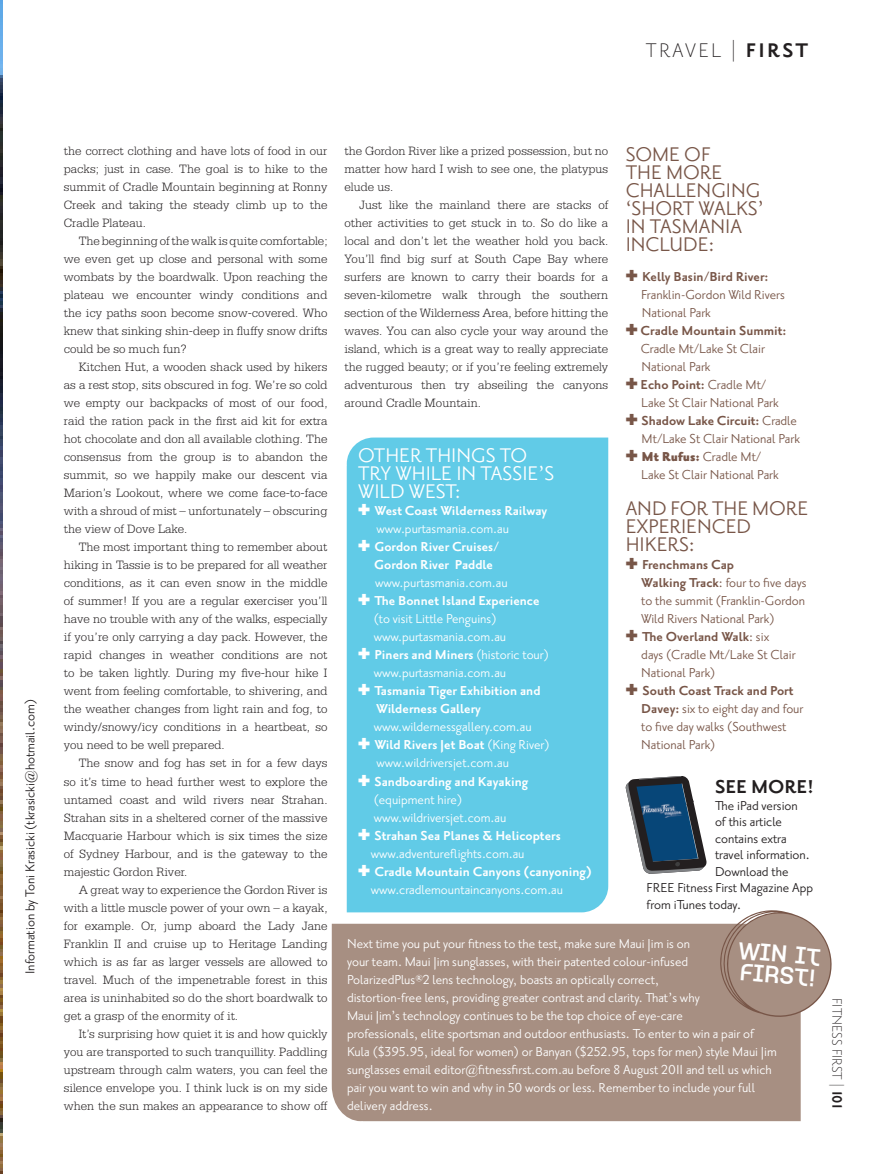
<style>
.page{position:relative;width:872px;height:1174px;background:#fff}
.page>*{position:absolute;margin:0;border:0;box-sizing:border-box;transform-origin:0 0}
.Box_Subhead{font:24px/18px "Priori Sans OT";color:#785648}
.Box_Subhead-2{font:24px/18px "Priori Sans OT";color:#fff}
.t1{font:300 24px "Priori Sans OT";letter-spacing:.1em;color:#231f20}
.circle{font:600 24px "Idealista";color:#fff}
.Breakout_Text{font:700 22.65px "Priori Sans OT";color:#231f20}
.t2{font:300 16.5px "Priori Sans OT";color:#231f20}
.Breakout_Text-2{font:15.75px/18px "Priori Sans OT";color:#fff}
.Breakout_Text-3{font:15.75px/18px "Priori Sans OT";color:#785648}
.Breakout_Text-4{font:700 15.75px/18px "Priori Sans OT";color:#fff}
.Breakout_Text-5{font:15.75px "Priori Sans OT";color:#231f20}
.Body_Copy{font:300 12.75px/18px "Serifa Std";color:#231f20;text-align:justify}
.s1{font-weight:700}
.s2{font-weight:900}
.s3{font-weight:400}
</style>
<div class="page">
<div style="left:347px;top:437px;width:261px;height:475px;background:#61cbe7"></div>
<img style="left:0;top:0;width:2px;height:1174px">
<svg style="left:625px;top:776px;width:82px;height:98px"></svg>
<div style="left:332px;top:923px;width:468px;height:198px;background:#a78f82"></div>
<svg style="left:715px;top:910px;width:117px;height:112px;background:#b09b90"></svg>
<p class="t1" style="left:645px;top:39px;width:164px">TRAVEL | <span class="s1">FIRST</span></p>
<p class="Breakout_Text-5" style="left:23px;top:974px;width:276px;rotate:-90deg">Information by Toni Krasicki (tkrasicki@hotmail.com)</p>
<p class="Body_Copy" style="left:64px;top:142px;width:265px">the correct clothing and have lots of food in our packs; just in case. The goal is to hike to the summit of Cradle Mountain beginning at Ronny Creek and taking the steady climb up to the Cradle Plateau.</p>
<p class="Body_Copy" style="left:64px;top:232px;width:265px;text-indent:15px">The beginning of the walk is quite comfortable; we even get up close and personal with some wombats by the boardwalk. Upon reaching the plateau we encounter windy conditions and the icy paths soon become snow-covered. Who knew that sinking shin-deep in fluffy snow drifts could be so much fun?</p>
<p class="Body_Copy" style="left:64px;top:358px;width:265px;text-indent:15px">Kitchen Hut, a wooden shack used by hikers as a rest stop, sits obscured in fog. We’re so cold we empty our backpacks of most of our food, raid the ration pack in the first aid kit for extra hot chocolate and don all available clothing. The consensus from the group is to abandon the summit, so we happily make our descent via Marion’s Lookout, where we come face-to-face with a shroud of mist – unfortunately – obscuring the view of Dove Lake.</p>
<p class="Body_Copy" style="left:64px;top:538px;width:265px;text-indent:15px">The most important thing to remember about hiking in Tassie is to be prepared for all weather conditions, as it can even snow in the middle of summer! If you are a regular exerciser you’ll have no trouble with any of the walks, especially if you’re only carrying a day pack. However, the rapid changes in weather conditions are not to be taken lightly. During my five-hour hike I went from feeling comfortable, to shivering, and the weather changes from light rain and fog, to windy/snowy/icy conditions in a heartbeat, so you need to be well prepared.</p>
<p class="Body_Copy" style="left:64px;top:754px;width:265px;text-indent:15px">The snow and fog has set in for a few days so it’s time to head further west to explore the untamed coast and wild rivers near Strahan.<br>Strahan sits in a sheltered corner of the massive Macquarie Harbour which is six times the size of Sydney Harbour, and is the gateway to the majestic Gordon River.</p>
<p class="Body_Copy" style="left:64px;top:880px;width:265px;text-indent:15px">A great way to experience the Gordon River is with a little muscle power of your own – a kayak, for example. Or, jump aboard the Lady Jane Franklin II and cruise up to Heritage Landing which is as far as larger vessels are allowed to travel. Much of the impenetrable forest in this area is uninhabited so do the short boardwalk to get a grasp of the enormity of it.</p>
<p class="Body_Copy" style="left:64px;top:1024px;width:265px;text-indent:15px">It’s surprising how quiet it is and how quickly you are transported to such tranquillity. Paddling upstream through calm waters, you can feel the silence envelope you. I think luck is on my side when the sun makes an appearance to show off</p>
<p class="Body_Copy" style="left:344px;top:142px;width:265px">the Gordon River like a prized possession, but no matter how hard I wish to see one, the platypus elude us.</p>
<p class="Body_Copy" style="left:344px;top:196px;width:265px;text-indent:15px">Just like the mainland there are stacks of other activities to get stuck in to. So do like a local and don’t let the weather hold you back.<br>You’ll find big surf at South Cape Bay where surfers are known to carry their boards for a seven-kilometre walk through the southern section of the Wilderness Area, before hitting the waves. You can also cycle your way around the island, which is a great way to really appreciate the rugged beauty; or if you’re feeling extremely adventurous then try abseiling the canyons around Cradle Mountain.</p>
<p class="Box_Subhead" style="left:625px;top:147px;width:140px">SOME OF<br>THE MORE<br>CHALLENGING ‘SHORT WALKS’<br>IN TASMANIA<br>INCLUDE:</p>
<p class="Breakout_Text-3" style="left:641px;top:269px;width:145px;text-indent:-16px">✚ <span class="s1">Kelly Basin/Bird River:<br></span>Franklin-Gordon Wild Rivers<br>National Park</p>
<p class="Breakout_Text-3" style="left:640px;top:323px;width:147px;text-indent:-15px">✚ <span class="s1">Cradle Mountain Summit:<br></span>Cradle Mt/Lake St Clair<br>National Park</p>
<p class="Breakout_Text-3" style="left:641px;top:377px;width:139px;text-indent:-16px">✚ <span class="s1">Echo Point:</span> Cradle Mt/<br>Lake St Clair National Park</p>
<p class="Breakout_Text-3" style="left:625px;top:413px;width:176px;text-align:right">✚ <span class="s1">Shadow Lake Circuit:</span> Cradle<br>Mt/Lake St Clair National Park</p>
<p class="Breakout_Text-3" style="left:641px;top:449px;width:139px;text-indent:-16px">✚ <span class="s2">Mt Rufus:</span> Cradle Mt/<br>Lake St Clair National Park</p>
<p class="Box_Subhead" style="left:625px;top:501px;width:184px">AND FOR THE MORE<br>EXPERIENCED<br>HIKERS:</p>
<p class="Breakout_Text-3" style="left:641px;top:557px;width:167px;text-indent:-16px">✚ <span class="s1">Frenchmans Cap<br>Walking Track</span>: four to five days to the summit (Franklin-Gordon<br>Wild Rivers National Park)</p>
<p class="Breakout_Text-3" style="left:641px;top:629px;width:156px;text-indent:-16px">✚ <span class="s1">The Overland Walk</span>: six<br>days (Cradle Mt/Lake St Clair<br>National Park)</p>
<p class="Breakout_Text-3" style="left:641px;top:683px;width:164px;text-indent:-16px">✚ <span class="s1">South Coast Track and Port<br>Davey:</span> six to eight day and four to five day walks (Southwest</p>
<p class="Breakout_Text-3" style="left:641px;top:737px;width:76px">National Park)</p>
<p class="Box_Subhead-2" style="left:358px;top:448px;width:198px">OTHER THINGS TO<br>TRY WHILE IN TASSIE’S<br>WILD WEST:</p>
<p class="Breakout_Text-4" style="left:376px;top:503px;width:172px;text-indent:-18px">✚ West Coast Wilderness Railway <span class="s3">www.purtasmania.com.au</span></p>
<p class="Breakout_Text-4" style="left:374px;top:539px;width:126px;text-indent:-16px">✚ Gordon River Cruises/<br>Gordon River Paddle</p>
<p class="Breakout_Text-2" style="left:375px;top:575px;width:134px">www.purtasmania.com.au</p>
<p class="Breakout_Text-2" style="left:374px;top:593px;width:167px;text-indent:-16px">✚ <span class="s1">The Bonnet Island Experience </span>(to visit Little Penguins) www.purtasmania.com.au</p>
<p class="Breakout_Text-4" style="left:358px;top:647px;width:192px">✚ Piners and Miners <span class="s3">(historic tour)</span></p>
<p class="Breakout_Text-2" style="left:374px;top:665px;width:134px">www.purtasmania.com.au</p>
<p class="Breakout_Text-4" style="left:374px;top:683px;width:168px;text-indent:-16px">✚ Tasmania Tiger Exhibition and<br>Wilderness Gallery <span class="s3">www.wildernessgallery.com.au</span></p>
<p class="Breakout_Text-4" style="left:358px;top:737px;width:193px">✚ Wild Rivers Jet Boat <span class="s3">(King River)</span></p>
<p class="Breakout_Text-2" style="left:376px;top:755px;width:134px">www.wildriversjet.com.au</p>
<p class="Breakout_Text-4" style="left:358px;top:773px;width:172px">✚ Sandboarding and Kayaking</p>
<p class="Breakout_Text-2" style="left:374px;top:791px;width:134px">(equipment hire) www.wildriversjet.com.au</p>
<p class="Breakout_Text-4" style="left:358px;top:827px;width:204px">✚ Strahan Sea Planes &amp; Helicopters</p>
<p class="Breakout_Text-2" style="left:371px;top:845px;width:155px">www.adventureflights.com.au</p>
<p class="Breakout_Text-4" style="left:358px;top:863px;width:235px">✚ Cradle Mountain Canyons (canyoning)</p>
<p class="Breakout_Text-2" style="left:371px;top:881px;width:194px">www.cradlemountaincanyons.com.au</p>
<p class="Breakout_Text" style="left:715px;top:776px;width:101px">SEE MORE!</p>
<p class="Breakout_Text-5" style="left:715px;top:798px;width:84px">The iPad version</p>
<p class="Breakout_Text-5" style="left:715px;top:814px;width:68px">of this article</p>
<p class="Breakout_Text-5" style="left:715px;top:831px;width:73px">contains extra</p>
<p class="Breakout_Text-5" style="left:715px;top:847px;width:96px">travel information.</p>
<p class="Breakout_Text-5" style="left:715px;top:864px;width:75px">Download the</p>
<p class="Breakout_Text-5" style="left:646px;top:880px;width:168px">FREE Fitness First Magazine App</p>
<p class="Breakout_Text-5" style="left:646px;top:897px;width:96px">from iTunes today.</p>
<p class="circle" style="left:740px;top:932px;width:84px;rotate:5deg">WIN IT</p>
<p class="circle" style="left:742px;top:953px;width:77px;rotate:5deg">FIRST!</p>
<p class="Breakout_Text-2" style="left:347px;top:935px;width:345px">Next time you put your fitness to the test, make sure Maui Jim is on your team. Maui Jim sunglasses, with their patented colour-infused<br>PolarizedPlus®2 lens technology, boasts an optically correct,</p>
<p class="Breakout_Text-2" style="left:347px;top:989px;width:431px">distortion-free lens, providing greater contrast and clarity. That’s why<br>Maui Jim’s technology continues to be the top choice of eye-care<br>professionals, elite sportsman and outdoor enthusiasts. To enter to win a pair of Kula ($395.95, ideal for women) or Banyan ($252.95, tops for men) style Maui Jim sunglasses email editor@fitnessfirst.com.au before 8 August 2011 and tell us which pair you want to win and why in 50 words or less. Remember to include your full delivery address.</p>
<p class="t2" style="left:844px;top:997px;width:112px;rotate:90deg">FITNESS FIRST | <span class="s1">101</span></p>
</div>
